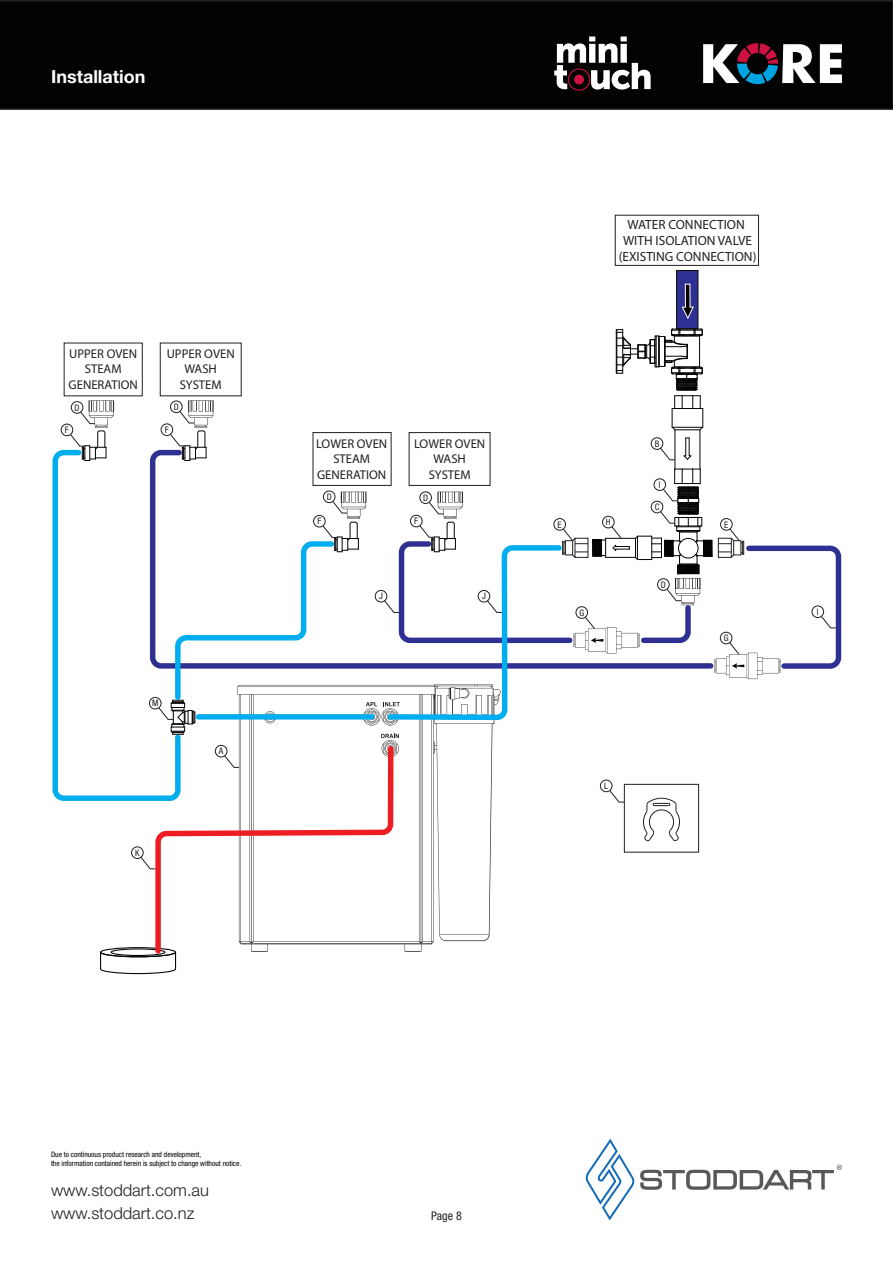
<style>
.page{position:relative;width:893px;height:1263px;background:#fff}
.page>*{position:absolute;margin:0;border:0;box-sizing:border-box;transform-origin:0 0}
.Header_non_content{font:700 18px "Helvetica Neue LT Pro";color:#fff}
.t1{font:300 16.5px/22.8px "Helvetica Neue LT Pro";color:#231f20}
.t2{font:13.35px/15.9px "Myriad Pro";color:#231f20;text-align:center}
.t3{font:12.75px/15.3px "Myriad Pro";color:#231f20;text-align:center}
.t4{font:condensed 12px "Helvetica Neue LT Pro";color:#231f20}
.TOC_-_Sub_Header_Inf{font:condensed 9px "Helvetica Neue LT Pro";color:#231f20}
.t5{font:condensed 7.5px/9px "Helvetica Neue LT Pro";color:#000}
</style>
<div class="page">
<svg style="left:585px;top:1139px;width:257px;height:81px"></svg>
<div style="left:0;top:0;width:893px;height:110px;background:#030303"></div>
<svg style="left:703px;top:43px;width:139px;height:41px"></svg>
<svg style="left:554px;top:37px;width:97px;height:54px"></svg>
<svg style="left:139px;top:853px;width:14px;height:16px"></svg>
<div style="left:132px;top:847px;width:11px;height:11px;background:#fff;border-radius:50%"></div>
<div style="left:131px;top:847px;width:12px;height:12px;border:1px solid #231f20;border-radius:50%"></div>
<svg style="left:606px;top:786px;width:18px;height:16px"></svg>
<div style="left:600px;top:780px;width:12px;height:12px;background:#fff;border-radius:50%"></div>
<div style="left:600px;top:780px;width:12px;height:12px;border:1px solid #231f20;border-radius:50%"></div>
<div style="left:615px;top:215px;width:144px;height:51px;border:1px solid #231f20"></div>
<svg style="left:100px;top:951px;width:77px;height:24px"></svg>
<div style="left:100px;top:947px;width:76px;height:10px;border:1px solid #050504;border-radius:50%"></div>
<div style="left:111px;top:948px;width:54px;height:8px;border:1px solid #050504;border-radius:50%"></div>
<svg style="left:391px;top:432px;width:101px;height:520px"></svg>
<svg style="left:153px;top:768px;width:243px;height:188px"></svg>
<div style="left:677px;top:271px;width:21px;height:58px;background:#2e3092"></div>
<div style="left:676px;top:270px;width:22px;height:59px;border:1px solid #050504"></div>
<svg style="left:681px;top:283px;width:13px;height:36px"></svg>
<hr style="left:675px;top:430px;width:1px;height:39px;background:#040503">
<hr style="left:700px;top:430px;width:1px;height:39px;background:#040503">
<svg style="left:683px;top:438px;width:8px;height:22px"></svg>
<svg style="left:52px;top:449px;width:131px;height:355px"></svg>
<div style="left:313px;top:432px;width:78px;height:54px;border:1px solid #231f20"></div>
<div style="left:409px;top:432px;width:81px;height:54px;border:1px solid #231f20"></div>
<svg style="left:616px;top:329px;width:87px;height:102px"></svg>
<div style="left:624px;top:784px;width:75px;height:68px;border:1px solid #231f20"></div>
<svg style="left:643px;top:798px;width:37px;height:43px"></svg>
<div style="left:149px;top:697px;width:12px;height:12px;background:#fff;border-radius:50%"></div>
<div style="left:149px;top:697px;width:12px;height:12px;border:1px solid #231f20;border-radius:50%"></div>
<svg style="left:659px;top:443px;width:16px;height:17px"></svg>
<div style="left:651px;top:438px;width:12px;height:11px;background:#fff;border-radius:50%"></div>
<div style="left:651px;top:438px;width:12px;height:12px;border:1px solid #231f20;border-radius:50%"></div>
<div style="left:61px;top:424px;width:12px;height:12px;border:1px solid #231f20;border-radius:50%"></div>
<div style="left:161px;top:424px;width:12px;height:12px;border:1px solid #231f20;border-radius:50%"></div>
<svg style="left:67px;top:400px;width:47px;height:61px"></svg>
<div style="left:71px;top:402px;width:12px;height:11px;background:#fff;border-radius:50%"></div>
<div style="left:71px;top:401px;width:12px;height:12px;border:1px solid #231f20;border-radius:50%"></div>
<svg style="left:167px;top:400px;width:47px;height:61px"></svg>
<div style="left:170px;top:401px;width:12px;height:12px;background:#fff;border-radius:50%"></div>
<div style="left:170px;top:401px;width:12px;height:12px;border:1px solid #231f20;border-radius:50%"></div>
<svg style="left:155px;top:469px;width:687px;height:299px"></svg>
<div style="left:420px;top:492px;width:11px;height:11px;background:#fff;border-radius:50%"></div>
<div style="left:420px;top:492px;width:12px;height:12px;border:1px solid #231f20;border-radius:50%"></div>
<p class="Header_non_content" style="left:51px;top:65px;width:96px">Installation</p>
<p class="t3" style="left:69px;top:346px;width:71px">UPPER OVEN<br>STEAM<br>GENERATION</p>
<p class="t3" style="left:167px;top:346px;width:69px">UPPER OVEN<br>WASH<br>SYSTEM</p>
<p class="TOC_-_Sub_Header_Inf" style="left:75px;top:402px;width:7px">D</p>
<p class="TOC_-_Sub_Header_Inf" style="left:174px;top:402px;width:7px">D</p>
<p class="TOC_-_Sub_Header_Inf" style="left:65px;top:425px;width:5px">F</p>
<p class="TOC_-_Sub_Header_Inf" style="left:165px;top:424px;width:5px">F</p>
<p class="TOC_-_Sub_Header_Inf" style="left:152px;top:698px;width:8px">M</p>
<p class="TOC_-_Sub_Header_Inf" style="left:135px;top:847px;width:6px">K</p>
<p class="TOC_-_Sub_Header_Inf" style="left:219px;top:746px;width:6px">A</p>
<p class="t3" style="left:316px;top:436px;width:73px">LOWER OVEN<br>STEAM<br>GENERATION</p>
<p class="t3" style="left:414px;top:436px;width:73px">LOWER OVEN<br>WASH<br>SYSTEM</p>
<p class="TOC_-_Sub_Header_Inf" style="left:327px;top:492px;width:7px">D</p>
<p class="TOC_-_Sub_Header_Inf" style="left:423px;top:492px;width:7px">D</p>
<p class="TOC_-_Sub_Header_Inf" style="left:317px;top:516px;width:5px">F</p>
<p class="TOC_-_Sub_Header_Inf" style="left:414px;top:516px;width:5px">F</p>
<p class="TOC_-_Sub_Header_Inf" style="left:379px;top:591px;width:5px">J</p>
<p class="TOC_-_Sub_Header_Inf" style="left:482px;top:591px;width:5px">J</p>
<p class="t2" style="left:619px;top:216px;width:139px">WATER CONNECTION<br>WITH ISOLATION VALVE (EXISTING CONNECTION)</p>
<p class="TOC_-_Sub_Header_Inf" style="left:655px;top:438px;width:6px">B</p>
<p class="TOC_-_Sub_Header_Inf" style="left:659px;top:479px;width:3px">I</p>
<p class="TOC_-_Sub_Header_Inf" style="left:655px;top:502px;width:6px">C</p>
<p class="TOC_-_Sub_Header_Inf" style="left:558px;top:519px;width:6px">E</p>
<p class="TOC_-_Sub_Header_Inf" style="left:606px;top:517px;width:6px">H</p>
<p class="TOC_-_Sub_Header_Inf" style="left:724px;top:519px;width:6px">E</p>
<p class="TOC_-_Sub_Header_Inf" style="left:579px;top:607px;width:6px">G</p>
<p class="TOC_-_Sub_Header_Inf" style="left:661px;top:579px;width:7px">D</p>
<p class="TOC_-_Sub_Header_Inf" style="left:604px;top:781px;width:5px">L</p>
<p class="TOC_-_Sub_Header_Inf" style="left:724px;top:633px;width:6px">G</p>
<p class="TOC_-_Sub_Header_Inf" style="left:817px;top:606px;width:3px">I</p>
<p class="t5" style="left:51px;top:1150px;width:192px">Due to continuous product research and development,<br>the information contained herein is subject to change without notice.</p>
<h2 class="t1" style="left:51px;top:1178px;width:160px">www.stoddart.com.au www.stoddart.co.nz</h2>
<h3 class="t4" style="left:431px;top:1209px;width:32px">Page 8</h3>
</div>
